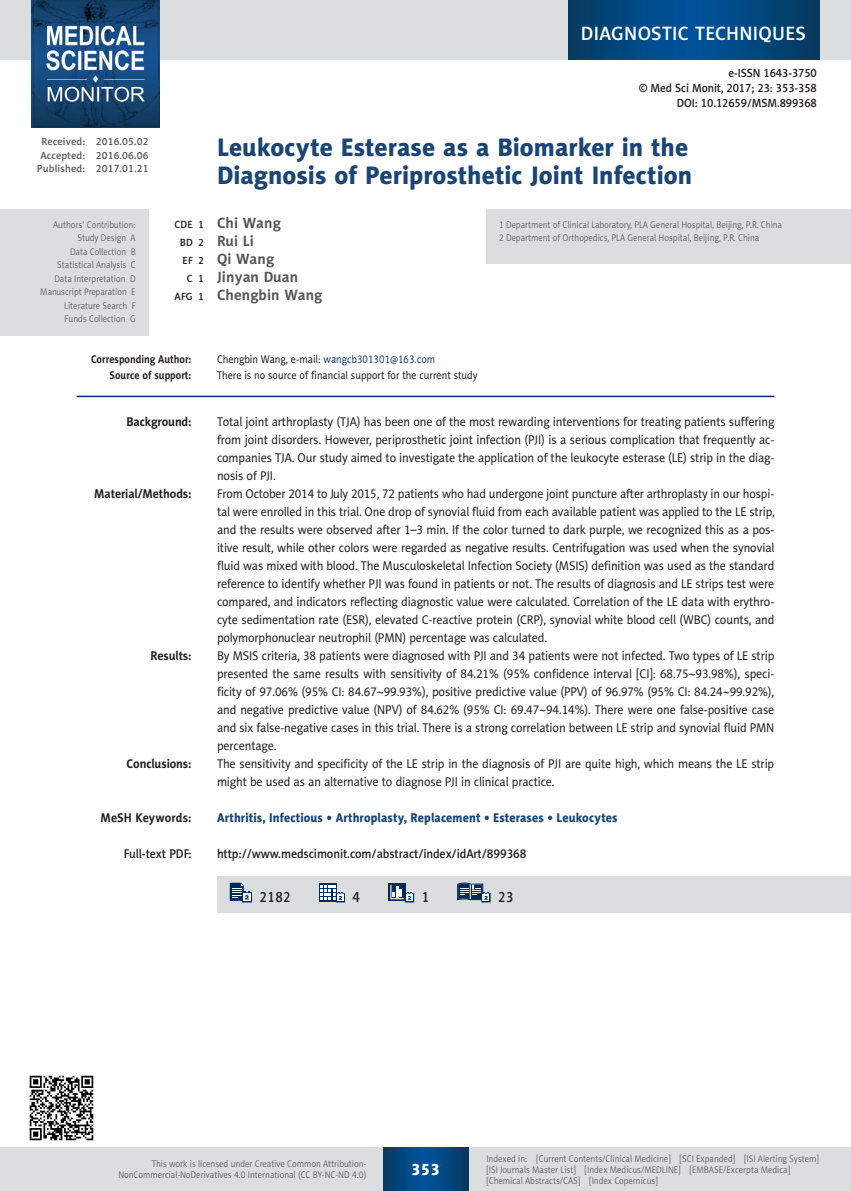
<style>
.page{position:relative;width:851px;height:1191px;background:#fff}
.page>*{position:absolute;margin:0;border:0;box-sizing:border-box;transform-origin:0 0}
.MSM_Tytul{font:25.5px/28.5px "Naomi Sans EFN Heavy";color:#1a4574}
.t1{font:19.5px "Naomi Sans EFN Medium";letter-spacing:.015em;color:#fff}
.t2{font:16.5px "Naomi Sans EFN Heavy";color:#fff}
.MSM_Autorzy{font:700 15px "Naomi Sans EFN";letter-spacing:.01em;color:#57585a}
.MSM_dane{font:15px "Naomi Sans EFN Medium";letter-spacing:.03em;color:#231f20;scale:.9 1}
.MSM_Summary_body{font:12.75px/18px "Naomi Sans EFN";letter-spacing:-.01em;color:#231f20;text-align:justify;scale:.95 1}
.MSM_full_text_pdf{font:12.75px "Naomi Sans EFN Medium";letter-spacing:-.01em;color:#231f20;scale:.95 1}
.MSM_keywords{font:12.75px "Naomi Sans EFN Heavy";letter-spacing:.01em;color:#1a4574;scale:.95 1}
.MSM_Summary_body-2{font:700 12.75px "Naomi Sans EFN";letter-spacing:-.01em;color:#231f20;scale:.95 1}
.MSM_keywords-2{font:700 12.75px "Naomi Sans EFN";letter-spacing:.005em;color:#231f20;scale:.95 1}
.MSM_full_text_pdf-2{font:12px "Naomi Sans EFN Medium";letter-spacing:-.01em;color:#231f20;scale:.95 1}
.MSM_Support{font:11.25px "Naomi Sans EFN";color:#231f20;scale:.9 1}
.MSM_Adres{font:11.25px "Naomi Sans EFN";color:#231f20;scale:.9 1}
.MSM_Adres-2{font:700 11.25px "Naomi Sans EFN";color:#231f20;scale:.9 1}
.MSM_Support-2{font:700 11.25px "Naomi Sans EFN";color:#231f20;scale:.9 1}
.t3{font:10.5px "Naomi Sans EFN Medium";letter-spacing:.01em;color:#57585a}
.MSM_Afiliacja{font:9.75px/11.2px "Naomi Sans EFN Light";color:#57585a;scale:.9 1}
.s1{font-family:"Naomi Sans EFN Medium";font-weight:400;font-size:10.5px;color:#231f20}
.s2{color:#1a4574}
</style>
<div class="page">
<div style="left:217px;top:876px;width:633px;height:36px;background:#dcdddf"></div>
<svg style="left:230px;top:882px;width:22px;height:20px"></svg>
<div style="left:319px;top:883px;width:17px;height:18px;background:#00295c"></div>
<svg style="left:320px;top:884px;width:25px;height:18px"></svg>
<div style="left:388px;top:883px;width:18px;height:18px;background:#00295c"></div>
<svg style="left:390px;top:885px;width:24px;height:17px"></svg>
<svg style="left:457px;top:882px;width:33px;height:20px"></svg>
<hr style="left:77px;top:396px;width:697px;height:1px;background:#00295c">
<div style="left:0;top:210px;width:148px;height:126px;background:#dcdddf"></div>
<div style="left:486px;top:210px;width:364px;height:54px;background:#dcdddf"></div>
<img style="left:29px;top:1075px;width:65px;height:66px">
<div style="left:0;top:1148px;width:850px;height:43px;background:#dcdddf"></div>
<svg style="left:383px;top:1147px;width:85px;height:43px;background:#02477e"></svg>
<div style="left:0;top:0;width:850px;height:60px;background:#dcdddf"></div>
<svg style="left:568px;top:0;width:251px;height:60px;background:#02477e"></svg>
<img style="left:32px;top:0;width:127px;height:128px">
<h2 class="t1" style="left:580px;top:22px;width:227px">DIAGNOSTIC TECHNIQUES</h2>
<p class="t3" style="left:41px;top:136px;width:109px">Received: 2016.05.02</p>
<p class="t3" style="left:40px;top:149px;width:110px">Accepted: 2016.06.06</p>
<p class="t3" style="left:37px;top:163px;width:113px">Published: 2017.01.21</p>
<p class="MSM_Afiliacja" style="left:53px;top:219px;width:93px">Authors’ Contribution:</p>
<p class="MSM_Afiliacja" style="left:77px;top:232px;width:66px">Study Design A</p>
<p class="MSM_Afiliacja" style="left:70px;top:246px;width:74px">Data Collection B</p>
<p class="MSM_Afiliacja" style="left:57px;top:259px;width:89px">Statistical Analysis C</p>
<p class="MSM_Afiliacja" style="left:54px;top:273px;width:92px">Data Interpretation D</p>
<p class="MSM_Afiliacja" style="left:40px;top:286px;width:107px">Manuscript Preparation E</p>
<p class="MSM_Afiliacja" style="left:64px;top:300px;width:81px">Literature Search F</p>
<p class="MSM_Afiliacja" style="left:65px;top:313px;width:80px">Funds Collection G</p>
<p class="MSM_full_text_pdf-2" style="left:728px;top:66px;width:95px">e-ISSN 1643-3750</p>
<p class="MSM_full_text_pdf-2" style="left:638px;top:81px;width:189px">© Med Sci Monit, 2017; 23: 353-358</p>
<p class="MSM_full_text_pdf-2" style="left:676px;top:96px;width:149px">DOI: 10.12659/MSM.899368</p>
<p class="MSM_Tytul" style="left:217px;top:132px;width:476px">Leukocyte Esterase as a Biomarker in the<br>Diagnosis of Periprosthetic Joint Infection</p>
<p class="MSM_Autorzy" style="left:174px;top:214px;width:108px"><span class="s1">CDE 1</span> Chi Wang</p>
<p class="MSM_Autorzy" style="left:180px;top:232px;width:76px"><span class="s1">BD 2</span> Rui Li</p>
<p class="MSM_Autorzy" style="left:182px;top:250px;width:93px"><span class="s1">EF 2</span> Qi Wang</p>
<p class="MSM_Autorzy" style="left:187px;top:268px;width:113px"><span class="s1">C 1</span> Jinyan Duan</p>
<p class="MSM_Autorzy" style="left:174px;top:286px;width:149px"><span class="s1">AFG 1</span> Chengbin Wang</p>
<p class="MSM_Afiliacja" style="left:499px;top:219px;width:316px">1 Department of Clinical Laboratory, PLA General Hospital, Beijing, P.R. China</p>
<p class="MSM_Afiliacja" style="left:499px;top:232px;width:290px">2 Department of Orthopedics, PLA General Hospital, Beijing, P.R. China</p>
<p class="MSM_Adres-2" style="left:91px;top:352px;width:113px">Corresponding Author:</p>
<p class="MSM_Adres" style="left:217px;top:352px;width:244px">Chengbin Wang, e-mail: <span class="s2">wangcb301301@163.com</span></p>
<p class="MSM_Support-2" style="left:110px;top:368px;width:92px">Source of support:</p>
<p class="MSM_Support" style="left:217px;top:368px;width:291px">There is no source of financial support for the current study</p>
<p class="MSM_Summary_body-2" style="left:126px;top:414px;width:70px">Background:</p>
<p class="MSM_Summary_body" style="left:217px;top:413px;width:588px">Total joint arthroplasty (TJA) has been one of the most rewarding interventions for treating patients suffering from joint disorders. However, periprosthetic joint infection (PJI) is a serious complication that frequently ac&shy;companies TJA. Our study aimed to investigate the application of the leukocyte esterase (LE) strip in the diag&shy;nosis of PJI.</p>
<p class="MSM_Summary_body-2" style="left:94px;top:486px;width:104px">Material/Methods:</p>
<p class="MSM_Summary_body" style="left:217px;top:485px;width:588px">From October 2014 to July 2015, 72 patients who had undergone joint puncture after arthroplasty in our hospi&shy;tal were enrolled in this trial. One drop of synovial fluid from each available patient was applied to the LE strip, and the results were observed after 1–3 min. If the color turned to dark purple, we recognized this as a pos&shy;itive result, while other colors were regarded as negative results. Centrifugation was used when the synovial fluid was mixed with blood. The Musculoskeletal Infection Society (MSIS) definition was used as the standard reference to identify whether PJI was found in patients or not. The results of diagnosis and LE strips test were compared, and indicators reflecting diagnostic value were calculated. Correlation of the LE data with erythro&shy;cyte sedimentation rate (ESR), elevated C-reactive protein (CRP), synovial white blood cell (WBC) counts, and polymorphonuclear neutrophil (PMN) percentage was calculated.</p>
<p class="MSM_Summary_body-2" style="left:150px;top:648px;width:45px">Results:</p>
<p class="MSM_Summary_body" style="left:217px;top:647px;width:588px">By MSIS criteria, 38 patients were diagnosed with PJI and 34 patients were not infected. Two types of LE strip presented the same results with sensitivity of 84.21% (95% confidence interval [CI]: 68.75~93.98%), speci&shy;ficity of 97.06% (95% CI: 84.67~99.93%), positive predictive value (PPV) of 96.97% (95% CI: 84.24~99.92%), and negative predictive value (NPV) of 84.62% (95% CI: 69.47~94.14%). There were one false-positive case and six false-negative cases in this trial. There is a strong correlation between LE strip and synovial fluid PMN percentage.</p>
<p class="MSM_Summary_body-2" style="left:127px;top:756px;width:70px">Conclusions:</p>
<p class="MSM_Summary_body" style="left:217px;top:755px;width:588px">The sensitivity and specificity of the LE strip in the diagnosis of PJI are quite high, which means the LE strip might be used as an alternative to diagnose PJI in clinical practice.</p>
<p class="MSM_keywords-2" style="left:100px;top:810px;width:97px">MeSH Keywords:</p>
<p class="MSM_keywords" style="left:217px;top:810px;width:423px">Arthritis, Infectious • Arthroplasty, Replacement • Esterases • Leukocytes</p>
<p class="MSM_full_text_pdf" style="left:124px;top:846px;width:73px">Full-text PDF:</p>
<p class="MSM_full_text_pdf" style="left:217px;top:846px;width:327px">http://www.medscimonit.com/abstract/index/idArt/899368</p>
<p class="MSM_dane" style="left:259px;top:888px;width:36px">2182</p>
<p class="MSM_dane" style="left:352px;top:888px;width:10px">4</p>
<p class="MSM_dane" style="left:421px;top:888px;width:10px">1</p>
<p class="MSM_dane" style="left:498px;top:888px;width:19px">23</p>
<p class="MSM_Afiliacja" style="left:118px;top:1158px;width:277px;text-align:right">This work is licensed under Creative Common Attribution-<br>NonCommercial-NoDerivatives 4.0 International (CC BY-NC-ND 4.0)</p>
<p class="t2" style="left:411px;top:1159px;width:30px">353</p>
<p class="MSM_Afiliacja" style="left:486px;top:1152px;width:371px">Indexed in: [Current Contents/Clinical Medicine] [SCI Expanded] [ISI Alerting System] [ISI Journals Master List] [Index Medicus/MEDLINE] [EMBASE/Excerpta Medica] [Chemical Abstracts/CAS] [Index Copernicus]</p>
</div>
